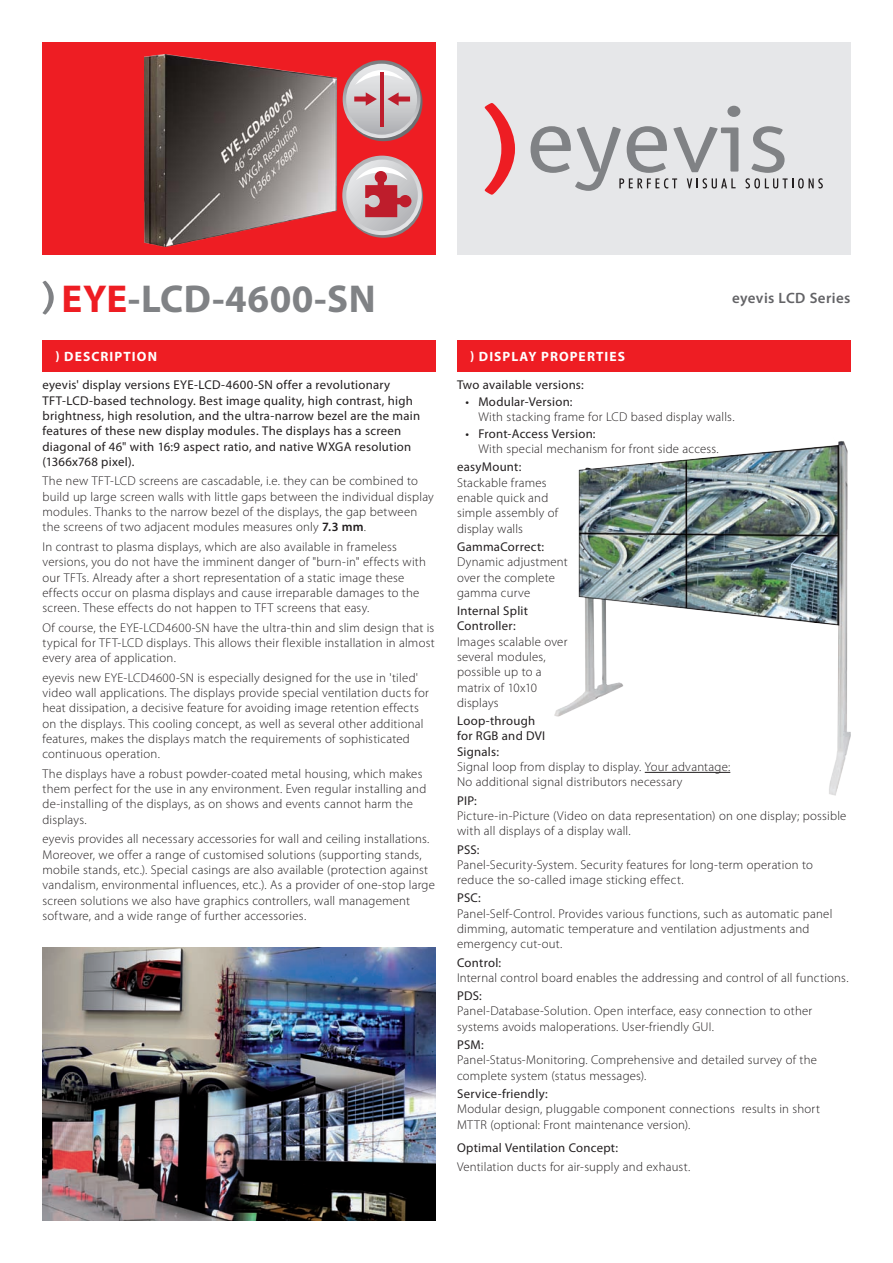
<style>
.page{position:relative;width:893px;height:1263px;background:#fff}
.page>*{position:absolute;margin:0;border:0;box-sizing:border-box;transform-origin:0 0}
.t1{font:700 39px "Myriad Pro";letter-spacing:.015em;color:#808285}
.Subheadline{font:600 15px "Myriad Pro";letter-spacing:.025em;color:#636366}
.t2{font:700 13.5px "Myriad Pro";letter-spacing:.08em;color:#fff}
.t3{font:300 12.75px/15.3px "Myriad Pro";letter-spacing:.015em;color:#231f20}
.t4{font:12.75px/15.3px "Myriad Pro";letter-spacing:.02em;color:#231f20}
.s1{color:#ee1d23}
.s2{font-weight:600}
.s3{font-weight:400}
</style>
<div class="page">
<img style="left:555px;top:441px;width:295px;height:354px">
<div style="left:457px;top:43px;width:393px;height:212px;background:#e6e7e9"></div>
<svg style="left:485px;top:103px;width:30px;height:92px"></svg>
<svg style="left:531px;top:106px;width:292px;height:85px"></svg>
<div style="left:43px;top:340px;width:393px;height:31px;background:#ee1d23"></div>
<div style="left:457px;top:340px;width:393px;height:31px;background:#ee1d23"></div>
<svg style="left:43px;top:281px;width:11px;height:34px"></svg>
<div style="left:43px;top:43px;width:393px;height:212px;background:#ee1d23"></div>
<img style="left:145px;top:54px;width:191px;height:193px">
<svg style="left:345px;top:63px;width:77px;height:78px"></svg>
<svg style="left:343px;top:60px;width:78px;height:78px"></svg>
<div style="left:346px;top:64px;width:71px;height:71px;background:linear-gradient(to bottom,#e8eaeb,#b4b4b7);border-radius:35px"></div>
<svg style="left:355px;top:70px;width:49px;height:15px"></svg>
<svg style="left:354px;top:92px;width:23px;height:14px"></svg>
<svg style="left:387px;top:92px;width:23px;height:14px"></svg>
<hr style="left:380px;top:72px;width:4px;height:54px;background:#be1d2c">
<svg style="left:344px;top:158px;width:79px;height:80px"></svg>
<svg style="left:342px;top:156px;width:80px;height:79px"></svg>
<svg style="left:346px;top:160px;width:72px;height:71px"></svg>
<svg style="left:356px;top:167px;width:55px;height:50px;background:#cb888f"></svg>
<img style="left:43px;top:948px;width:393px;height:272px">
<p class="t1" style="left:62px;top:273px;width:316px"><span class="s1">EYE</span>-LCD-4600-SN</p>
<p class="t2" style="left:55px;top:347px;width:103px">) DESCRIPTION</p>
<p class="t2" style="left:470px;top:347px;width:157px">) DISPLAY PROPERTIES</p>
<p class="Subheadline" style="left:732px;top:289px;width:120px">eyevis LCD Series</p>
<p class="t4" style="left:43px;top:377px;width:379px">eyevis' display versions EYE-LCD-4600-SN offer a revolutionary TFT-LCD-based technology. Best image quality, high contrast, high brightness, high resolution, and the ultra-narrow bezel are the main features of these new display modules. The displays has a screen diagonal of 46" with 16:9 aspect ratio, and native WXGA resolution (1366x768 pixel).</p>
<p class="t3" style="left:43px;top:473px;width:393px">The new TFT-LCD screens are cascadable, i.e. they can be combined to build up large screen walls with little gaps between the individual display modules. Thanks to the narrow bezel of the displays, the gap between the screens of two adjacent modules measures only <span class="s2">7.3 mm</span>.</p>
<p class="t3" style="left:43px;top:539px;width:385px">In contrast to plasma displays, which are also available in frameless versions, you do not have the imminent danger of "burn-in" effects with our TFTs. Already after a short representation of a static image these effects occur on plasma displays and cause irreparable damages to the screen. These effects do not happen to TFT screens that easy.</p>
<p class="t3" style="left:43px;top:620px;width:394px;text-align:justify">Of course, the EYE-LCD4600-SN have the ultra-thin and slim design that is typical for TFT-LCD displays. This allows their flexible installation in almost every area of application.</p>
<p class="t3" style="left:43px;top:670px;width:388px">eyevis new EYE-LCD4600-SN is especially designed for the use in 'tiled' video wall applications. The displays provide special ventilation ducts for heat dissipation, a decisive feature for avoiding image retention effects on the displays. This cooling concept, as well as several other additional features, makes the displays match the requirements of sophisticated continuous operation.</p>
<p class="t3" style="left:43px;top:766px;width:385px">The displays have a robust powder-coated metal housing, which makes them perfect for the use in any environment. Even regular installing and de-installing of the displays, as on shows and events cannot harm the displays.</p>
<p class="t3" style="left:43px;top:831px;width:394px">eyevis provides all necessary accessories for wall and ceiling installations.<br>Moreover, we offer a range of customised solutions (supporting stands, mobile stands, etc.). Special casings are also available (protection against vandalism, environmental influences, etc.). As a provider of one-stop large screen solutions we also have graphics controllers, wall management software, and a wide range of further accessories.</p>
<p class="t4" style="left:457px;top:377px;width:128px">Two available versions:</p>
<p class="t4" style="left:466px;top:394px;width:108px">• Modular-Version:</p>
<p class="t3" style="left:478px;top:409px;width:258px">With stacking frame for LCD based display walls.</p>
<p class="t4" style="left:466px;top:426px;width:131px">• Front-Access Version:</p>
<p class="t3" style="left:478px;top:441px;width:242px">With special mechanism for front side access.</p>
<p class="t4" style="left:457px;top:459px;width:66px">easyMount:</p>
<p class="t3" style="left:457px;top:475px;width:103px">Stackable frames enable quick and simple assembly of display walls</p>
<p class="t4" style="left:457px;top:539px;width:89px">GammaCorrect:</p>
<p class="t3" style="left:457px;top:554px;width:112px">Dynamic adjustment over the complete gamma curve</p>
<p class="t3" style="left:457px;top:603px;width:112px"><span class="s3">Internal Split<br>Controller:<br></span>Images scalable over several modules, possible up to a matrix of 10x10 displays</p>
<p class="t4" style="left:457px;top:713px;width:90px">Loop-through for RGB and DVI<br>Signals:</p>
<p class="t3" style="left:457px;top:759px;width:275px">Signal loop from display to display. Your advantage:<br>No additional signal distributors necessary</p>
<p class="t4" style="left:457px;top:792px;width:21px">PIP:</p>
<p class="t3" style="left:457px;top:808px;width:391px">Picture-in-Picture (Video on data representation) on one display; possible with all displays of a display wall.</p>
<p class="t4" style="left:457px;top:841px;width:24px">PSS:</p>
<p class="t3" style="left:457px;top:857px;width:357px">Panel-Security-System. Security features for long-term operation to reduce the so-called image sticking effect.</p>
<p class="t4" style="left:457px;top:890px;width:25px">PSC:</p>
<p class="t3" style="left:457px;top:906px;width:377px">Panel-Self-Control. Provides various functions, such as automatic panel dimming, automatic temperature and ventilation adjustments and emergency cut-out.</p>
<p class="t4" style="left:457px;top:954px;width:46px">Control:</p>
<p class="t3" style="left:457px;top:970px;width:393px">Internal control board enables the addressing and control of all functions.</p>
<p class="t4" style="left:457px;top:988px;width:26px">PDS:</p>
<p class="t3" style="left:457px;top:1003px;width:357px">Panel-Database-Solution. Open interface, easy connection to other systems avoids maloperations. User-friendly GUI.</p>
<p class="t4" style="left:457px;top:1037px;width:28px">PSM:</p>
<p class="t3" style="left:457px;top:1052px;width:361px">Panel-Status-Monitoring. Comprehensive and detailed survey of the complete system (status messages).</p>
<p class="t4" style="left:457px;top:1086px;width:92px">Service-friendly:</p>
<p class="t3" style="left:457px;top:1101px;width:364px">Modular design, pluggable component connections results in short<br>MTTR (optional: Front maintenance version).</p>
<p class="t4" style="left:457px;top:1140px;width:163px">Optimal Ventilation Concept:</p>
<p class="t3" style="left:457px;top:1158px;width:235px">Ventilation ducts for air-supply and exhaust.</p>
</div>
